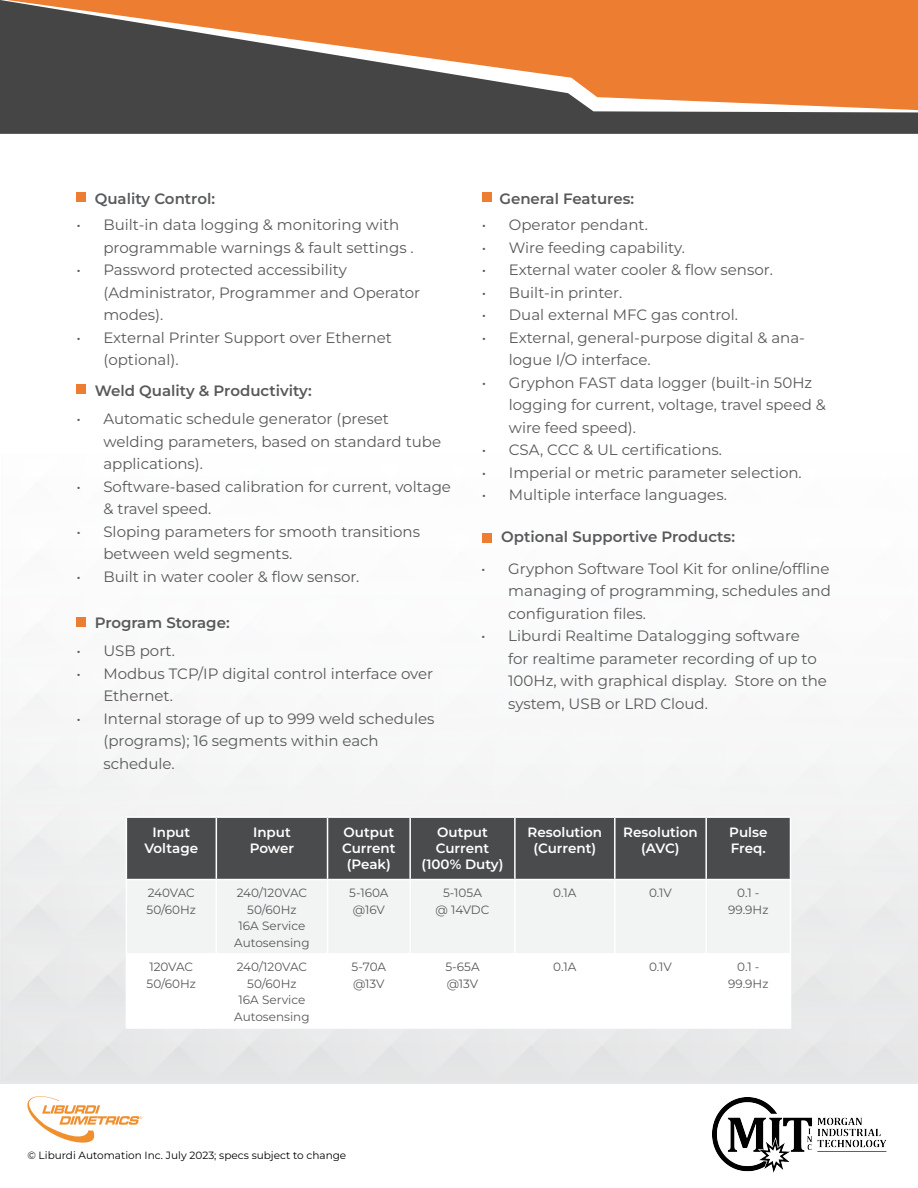
<style>
.page{position:relative;width:918px;height:1188px;background:#fff}
.page>*{position:absolute;margin:0;border:0;box-sizing:border-box;transform-origin:0 0}
.t1{font:15px/22.5px "Montserrat";color:#58595b}
.t2{font:600 15px "Montserrat";color:#58595b}
.t3{font:600 13.5px/16.2px "Montserrat";color:#fff;text-align:center}
.t4{font:12px/16.5px "Montserrat";color:#58595b}
.t5{font:10.5px "Montserrat";color:#000}
</style>
<div class="page">
<svg style="left:0;top:0;width:918px;height:134px;fill:#454545"></svg>
<svg style="left:7px;top:0;width:911px;height:110px;fill:#ed7d30"></svg>
<img style="left:0;top:533px;width:918px;height:549px">
<svg style="left:27px;top:1096px;width:115px;height:47px"></svg>
<div style="left:127px;top:818px;width:663px;height:61px;background:#4a4b4d"></div>
<div style="left:127px;top:880px;width:663px;height:73px;background:#f2f3f3"></div>
<svg style="left:127px;top:955px;width:663px;height:72px"></svg>
<hr style="left:126px;top:816px;width:90px;height:2px;background:#fff">
<hr style="left:126px;top:818px;width:1px;height:61px;background:#fff">
<hr style="left:216px;top:816px;width:112px;height:2px;background:#fff">
<hr style="left:216px;top:818px;width:1px;height:61px;background:#fff">
<hr style="left:328px;top:816px;width:82px;height:2px;background:#fff">
<hr style="left:327px;top:818px;width:1px;height:61px;background:#fff">
<hr style="left:410px;top:816px;width:105px;height:2px;background:#fff">
<hr style="left:409px;top:818px;width:2px;height:61px;background:#fff">
<hr style="left:515px;top:816px;width:100px;height:2px;background:#fff">
<hr style="left:514px;top:818px;width:2px;height:61px;background:#fff">
<hr style="left:615px;top:816px;width:91px;height:2px;background:#fff">
<hr style="left:614px;top:818px;width:2px;height:61px;background:#fff">
<hr style="left:706px;top:816px;width:85px;height:2px;background:#fff">
<hr style="left:705px;top:818px;width:2px;height:61px;background:#fff">
<hr style="left:790px;top:818px;width:1px;height:61px;background:#fff">
<hr style="left:126px;top:879px;width:90px;height:1px;background:#fff">
<hr style="left:216px;top:879px;width:112px;height:1px;background:#fff">
<hr style="left:328px;top:879px;width:82px;height:1px;background:#fff">
<hr style="left:410px;top:879px;width:105px;height:1px;background:#fff">
<hr style="left:515px;top:879px;width:100px;height:1px;background:#fff">
<hr style="left:615px;top:879px;width:91px;height:1px;background:#fff">
<hr style="left:706px;top:879px;width:85px;height:1px;background:#fff">
<hr style="left:126px;top:880px;width:1px;height:73px;background:#fff">
<hr style="left:216px;top:880px;width:1px;height:73px;background:#fff">
<hr style="left:327px;top:880px;width:1px;height:73px;background:#fff">
<hr style="left:409px;top:880px;width:2px;height:73px;background:#fff">
<hr style="left:514px;top:880px;width:2px;height:73px;background:#fff">
<hr style="left:614px;top:880px;width:2px;height:73px;background:#fff">
<hr style="left:705px;top:880px;width:2px;height:73px;background:#fff">
<hr style="left:790px;top:880px;width:1px;height:73px;background:#fff">
<hr style="left:126px;top:953px;width:90px;height:2px;background:#fff">
<hr style="left:126px;top:955px;width:1px;height:72px;background:#fff">
<hr style="left:216px;top:953px;width:112px;height:2px;background:#fff">
<hr style="left:216px;top:955px;width:1px;height:72px;background:#fff">
<hr style="left:328px;top:953px;width:82px;height:2px;background:#fff">
<hr style="left:327px;top:955px;width:1px;height:72px;background:#fff">
<hr style="left:410px;top:953px;width:105px;height:2px;background:#fff">
<hr style="left:409px;top:955px;width:2px;height:72px;background:#fff">
<hr style="left:515px;top:953px;width:100px;height:2px;background:#fff">
<hr style="left:514px;top:955px;width:2px;height:72px;background:#fff">
<hr style="left:615px;top:953px;width:91px;height:2px;background:#fff">
<hr style="left:614px;top:955px;width:2px;height:72px;background:#fff">
<hr style="left:706px;top:953px;width:85px;height:2px;background:#fff">
<hr style="left:705px;top:955px;width:2px;height:72px;background:#fff">
<hr style="left:790px;top:955px;width:1px;height:72px;background:#fff">
<hr style="left:126px;top:1027px;width:90px;height:2px;background:#fff">
<hr style="left:216px;top:1027px;width:112px;height:2px;background:#fff">
<hr style="left:328px;top:1027px;width:82px;height:2px;background:#fff">
<hr style="left:410px;top:1027px;width:105px;height:2px;background:#fff">
<hr style="left:515px;top:1027px;width:100px;height:2px;background:#fff">
<hr style="left:615px;top:1027px;width:91px;height:2px;background:#fff">
<hr style="left:706px;top:1027px;width:85px;height:2px;background:#fff">
<div style="left:76px;top:192px;width:10px;height:9px;background:#ed7d30"></div>
<div style="left:76px;top:384px;width:10px;height:10px;background:#ed7d30"></div>
<div style="left:76px;top:617px;width:10px;height:10px;background:#ed7d30"></div>
<div style="left:482px;top:533px;width:9px;height:10px;background:#ed7d30"></div>
<div style="left:482px;top:192px;width:9px;height:9px;background:#ed7d30"></div>
<img style="left:712px;top:1098px;width:175px;height:74px">
<p class="t2" style="left:95px;top:189px;width:122px">Quality Control:</p>
<p class="t1" style="left:103px;top:213px;width:312px;text-indent:-27px">• Built-in data logging &amp; monitoring with programmable warnings &amp; fault settings .</p>
<p class="t1" style="left:103px;top:258px;width:318px;text-indent:-27px">• Password protected accessibility (Administrator, Programmer and Operator modes).</p>
<p class="t1" style="left:103px;top:326px;width:290px;text-indent:-27px">• External Printer Support over Ethernet (optional).</p>
<p class="t2" style="left:95px;top:380px;width:218px">Weld Quality &amp; Productivity:</p>
<p class="t1" style="left:103px;top:407px;width:339px;text-indent:-27px">• Automatic schedule generator (preset welding parameters, based on standard tube applications).</p>
<p class="t1" style="left:103px;top:475px;width:349px;text-indent:-27px">• Software-based calibration for current, voltage &amp; travel speed.</p>
<p class="t1" style="left:103px;top:520px;width:318px;text-indent:-27px">• Sloping parameters for smooth transitions between weld segments.</p>
<p class="t1" style="left:76px;top:565px;width:285px">• Built in water cooler &amp; flow sensor.</p>
<p class="t2" style="left:95px;top:613px;width:136px">Program Storage:</p>
<p class="t1" style="left:76px;top:639px;width:100px">• USB port.</p>
<p class="t1" style="left:103px;top:662px;width:331px;text-indent:-27px">• Modbus TCP/IP digital control interface over<br>Ethernet.</p>
<p class="t1" style="left:103px;top:707px;width:333px;text-indent:-27px">• Internal storage of up to 999 weld schedules (programs); 16 segments within each schedule.</p>
<p class="t2" style="left:499px;top:189px;width:136px">General Features:</p>
<p class="t1" style="left:482px;top:213px;width:168px">• Operator pendant.</p>
<p class="t1" style="left:482px;top:236px;width:205px">• Wire feeding capability.</p>
<p class="t1" style="left:482px;top:258px;width:292px">• External water cooler &amp; flow sensor.</p>
<p class="t1" style="left:482px;top:281px;width:142px">• Built-in printer.</p>
<p class="t1" style="left:482px;top:303px;width:258px">• Dual external MFC gas control.</p>
<p class="t1" style="left:509px;top:326px;width:298px;text-indent:-27px">• External, general-purpose digital &amp; ana&shy;logue I/O interface.</p>
<p class="t1" style="left:509px;top:371px;width:318px;text-indent:-27px">• Gryphon FAST data logger (built-in 50Hz logging for current, voltage, travel speed &amp; wire feed speed).</p>
<p class="t1" style="left:482px;top:438px;width:242px">• CSA, CCC &amp; UL certifications.</p>
<p class="t1" style="left:482px;top:461px;width:321px">• Imperial or metric parameter selection.</p>
<p class="t1" style="left:482px;top:483px;width:246px">• Multiple interface languages.</p>
<p class="t2" style="left:501px;top:527px;width:235px">Optional Supportive Products:</p>
<p class="t1" style="left:508px;top:557px;width:324px;text-align:justify;text-indent:-27px">• Gryphon Software Tool Kit for online/offline managing of programming, schedules and configuration files.</p>
<p class="t1" style="left:508px;top:624px;width:320px;text-indent:-27px">• Liburdi Realtime Datalogging software<br>for realtime parameter recording of up to 100Hz, with graphical display. Store on the system, USB or LRD Cloud.</p>
<p class="t3" style="left:144px;top:824px;width:55px">Input<br>Voltage</p>
<p class="t3" style="left:250px;top:824px;width:46px;text-align:left">Input<br>Power</p>
<p class="t3" style="left:342px;top:824px;width:55px">Output<br>Current (Peak)</p>
<p class="t3" style="left:422px;top:824px;width:83px">Output<br>Current (100% Duty)</p>
<p class="t3" style="left:528px;top:824px;width:76px">Resolution (Current)</p>
<p class="t3" style="left:623px;top:824px;width:76px">Resolution (AVC)</p>
<p class="t3" style="left:729px;top:824px;width:40px;text-align:left">Pulse<br>Freq.</p>
<p class="t4" style="left:147px;top:884px;width:51px">240VAC<br>50/60Hz</p>
<p class="t4" style="left:234px;top:884px;width:77px;text-align:center">240/120VAC<br>50/60Hz<br>16A Service<br>Autosensing</p>
<p class="t4" style="left:349px;top:884px;width:41px">5-160A @16V</p>
<p class="t4" style="left:436px;top:884px;width:55px;text-align:center">5-105A @ 14VDC</p>
<p class="t4" style="left:553px;top:884px;width:25px">0.1A</p>
<p class="t4" style="left:649px;top:884px;width:24px">0.1V</p>
<p class="t4" style="left:728px;top:884px;width:42px;text-align:center">0.1 -<br>99.9Hz</p>
<p class="t4" style="left:147px;top:959px;width:51px">120VAC<br>50/60Hz</p>
<p class="t4" style="left:234px;top:959px;width:77px;text-align:center">240/120VAC<br>50/60Hz<br>16A Service<br>Autosensing</p>
<p class="t4" style="left:352px;top:959px;width:36px">5-70A @13V</p>
<p class="t4" style="left:445px;top:959px;width:36px">5-65A @13V</p>
<p class="t4" style="left:553px;top:959px;width:25px">0.1A</p>
<p class="t4" style="left:649px;top:959px;width:24px">0.1V</p>
<p class="t4" style="left:728px;top:959px;width:42px;text-align:center">0.1 -<br>99.9Hz</p>
<p class="t5" style="left:27px;top:1149px;width:320px">© Liburdi Automation Inc. July 2023; specs subject to change</p>
</div>
